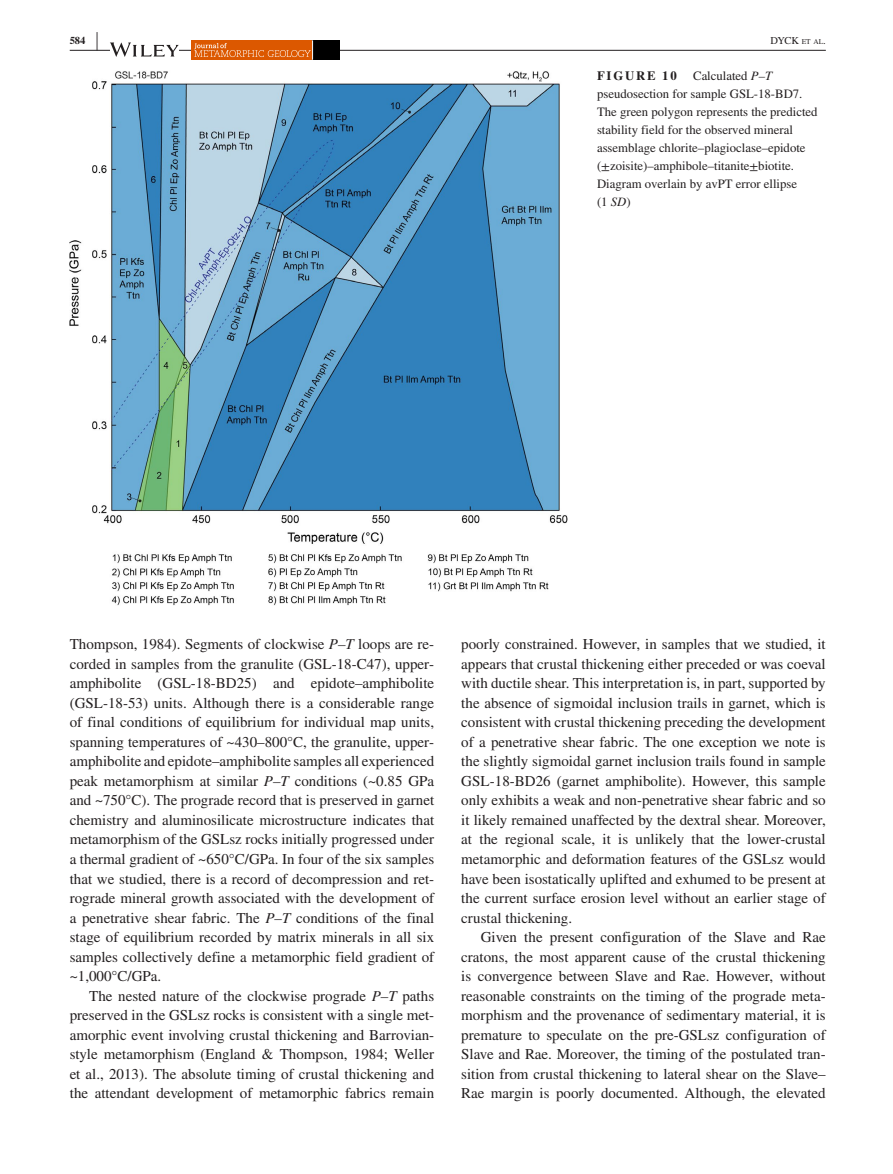
<style>
.page{position:relative;width:893px;height:1174px;background:#fff}
.page>*{position:absolute;margin:0;border:0;box-sizing:border-box;transform-origin:0 0}
.t1{font:700 25.95px "STIX";color:#231f20;scale:.36 1}
.t2{font:15px/19.5px "STIX";color:#231f20;text-align:justify}
.t3{font:12.75px/18px "STIX";color:#231f20}
.t4{font:700 12.75px "STIX";letter-spacing:.14em;color:#231f20}
.t5{font:10.5px "STIX";color:#231f20}
.t6{font:700 10.5px "STIX";color:#231f20}
.s1{font-size:7.35px}
.s2{font-style:italic}
</style>
<div class="page">
<hr style="left:70px;top:50px;width:756px;height:1px;background:#231f20">
<svg style="left:110px;top:42px;width:69px;height:15px"></svg>
<div style="left:191px;top:40px;width:149px;height:20px;background:#dc5800"></div>
<div style="left:313px;top:40px;width:27px;height:20px;background:#000"></div>
<svg style="left:194px;top:40px;width:119px;height:20px"></svg>
<img style="left:70px;top:71px;width:497px;height:534px">
<p class="t6" style="left:70px;top:34px;width:17px">584</p>
<h1 class="t1" style="left:96px;top:26px;width:7px">|</h1>
<p class="t5" style="left:770px;top:33px;width:57px">DYCK <span class="s1">et al</span>.</p>
<p class="t4" style="left:597px;top:68px;width:81px">FIGURE 10</p>
<p class="t3" style="left:597px;top:67px;width:222px;text-indent:96px">Calculated <span class="s2">P–T </span>pseudosection for sample GSL-18-BD7.<br>The green polygon represents the predicted stability field for the observed mineral assemblage chlorite–plagioclase–epidote (±zoisite)–amphibole–titanite±biotite.<br>Diagram overlain by avPT error ellipse</p>
<p class="t2" style="left:70px;top:635px;width:366px">Thompson, 1984). Segments of clockwise <span class="s2">P–T</span> loops are re&shy;corded in samples from the granulite (GSL-18-C47), upper&shy;amphibolite (GSL-18-BD25) and epidote–amphibolite (GSL-18-53) units. Although there is a considerable range of final conditions of equilibrium for individual map units, spanning temperatures of ~430–800°C, the granulite, upper&shy;amphibolite and epidote–amphibolite samples all experienced peak metamorphism at similar <span class="s2">P–T</span> conditions (~0.85 GPa and ~750°C). The prograde record that is preserved in garnet chemistry and aluminosilicate microstructure indicates that metamorphism of the GSLsz rocks initially progressed under a thermal gradient of ~650°C/GPa. In four of the six samples that we studied, there is a record of decompression and ret&shy;rograde mineral growth associated with the development of a penetrative shear fabric. The <span class="s2">P–T</span> conditions of the final stage of equilibrium recorded by matrix minerals in all six samples collectively define a metamorphic field gradient of ~1,000°C/GPa.</p>
<p class="t2" style="left:70px;top:986px;width:366px;text-indent:20px">The nested nature of the clockwise prograde <span class="s2">P–T</span> paths preserved in the GSLsz rocks is consistent with a single met&shy;amorphic event involving crustal thickening and Barrovian&shy;style metamorphism (England &amp; Thompson, 1984; Weller et al., 2013). The absolute timing of crustal thickening and the attendant development of metamorphic fabrics remain</p>
<p class="t2" style="left:461px;top:635px;width:366px">poorly constrained. However, in samples that we studied, it appears that crustal thickening either preceded or was coeval with ductile shear. This interpretation is, in part, supported by the absence of sigmoidal inclusion trails in garnet, which is consistent with crustal thickening preceding the development of a penetrative shear fabric. The one exception we note is the slightly sigmoidal garnet inclusion trails found in sample GSL-18-BD26 (garnet amphibolite). However, this sample only exhibits a weak and non-penetrative shear fabric and so it likely remained unaffected by the dextral shear. Moreover, at the regional scale, it is unlikely that the lower-crustal metamorphic and deformation features of the GSLsz would have been isostatically uplifted and exhumed to be present at the current surface erosion level without an earlier stage of crustal thickening.</p>
<p class="t2" style="left:461px;top:928px;width:366px;text-indent:20px">Given the present configuration of the Slave and Rae cratons, the most apparent cause of the crustal thickening is convergence between Slave and Rae. However, without reasonable constraints on the timing of the prograde meta&shy;morphism and the provenance of sedimentary material, it is premature to speculate on the pre-GSLsz configuration of Slave and Rae. Moreover, the timing of the postulated tran&shy;sition from crustal thickening to lateral shear on the Slave– Rae margin is poorly documented. Although, the elevated</p>
</div>
